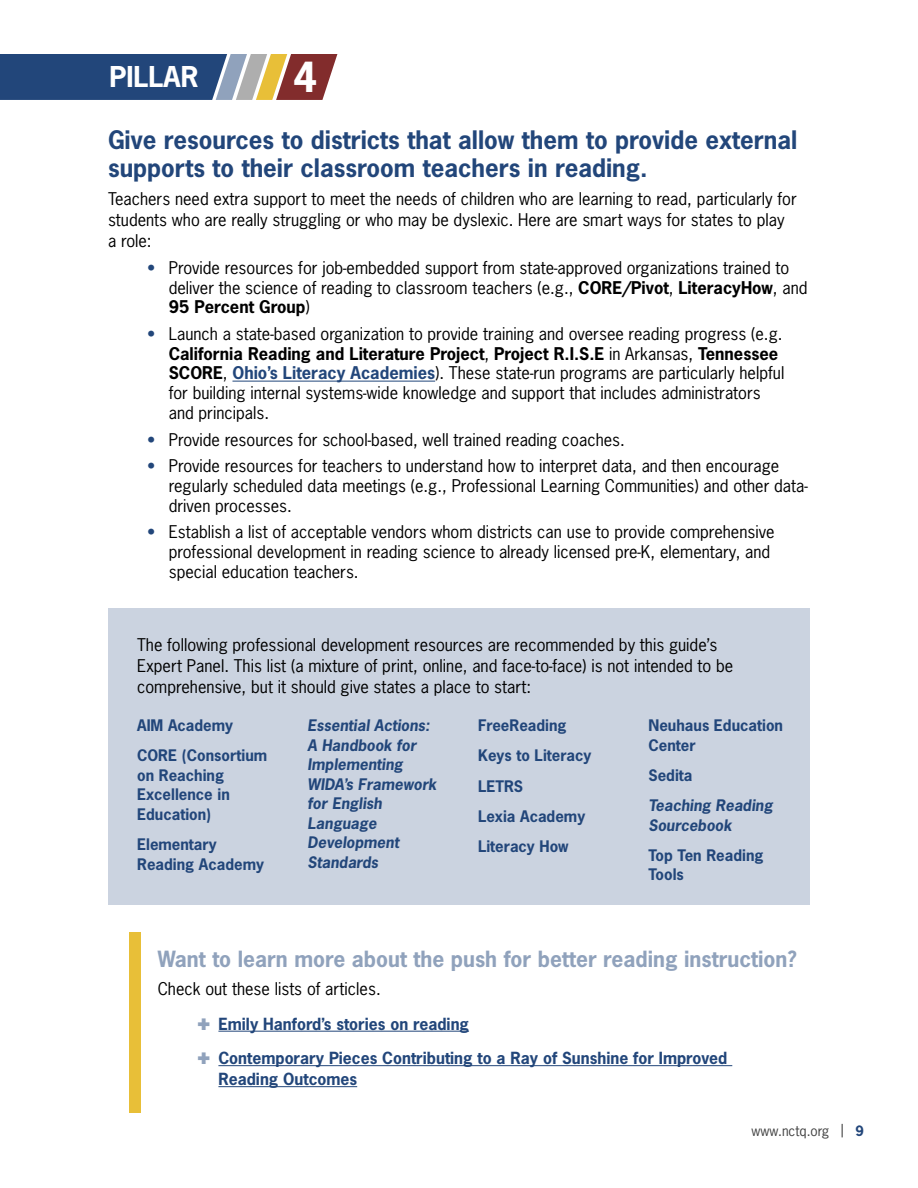
<style>
.page{position:relative;width:918px;height:1188px;background:#fff}
.page>*{position:absolute;margin:0;border:0;box-sizing:border-box;transform-origin:0 0}
.t1{font:700 39px "News Gothic Std";color:#fff}
.t2{font:700 27px "News Gothic Std";color:#fff}
.t3{font:700 24px/28.8px "News Gothic Std";color:#22467a}
.t4{font:700 21px "News Gothic Std";color:#90a2bc}
.t5{font:16.5px/19.8px "News Gothic Std";color:#000}
.t6{font:700 15.75px/34.5px "News Gothic Std";color:#22467a}
.t7{font:700 15px/30.3px "News Gothic Std";color:#22467a}
.t8{font:italic 700 15px/19.5px "News Gothic Std";color:#22467a}
.t9{font:13.5px "News Gothic Std";color:#404040}
.s1{color:#22467a}
.s2{font-weight:700}
.s3{font-weight:700;color:#22467a}
</style>
<div class="page">
<hr style="left:232px;top:381px;width:203px;height:1px;background:#22467a">
<svg style="left:0;top:54px;width:337px;height:46px;background:#535e7a"></svg>
<div style="left:108px;top:608px;width:702px;height:296px;background:#cbd3e0"></div>
<div style="left:130px;top:932px;width:11px;height:180px;background:#e8bf38"></div>
<hr style="left:218px;top:1031px;width:251px;height:1px;background:#22467a">
<hr style="left:218px;top:1065px;width:514px;height:1px;background:#22467a">
<hr style="left:218px;top:1086px;width:139px;height:1px;background:#22467a">
<h2 class="t2" style="left:109px;top:59px;width:91px">PILLAR</h2>
<h1 class="t1" style="left:293px;top:52px;width:26px">4</h1>
<h3 class="t3" style="left:108px;top:125px;width:691px">Give resources to districts that allow them to provide external supports to their classroom teachers in reading.</h3>
<p class="t5" style="left:108px;top:188px;width:690px;line-height:21px">Teachers need extra support to meet the needs of children who are learning to read, particularly for students who are really struggling or who may be dyslexic. Here are smart ways for states to play a role:</p>
<p class="t5" style="left:169px;top:257px;width:640px;text-indent:-22px"><span class="s1">•</span> Provide resources for job-embedded support from state-approved organizations trained to deliver the science of reading to classroom teachers (e.g., <span class="s2">CORE/Pivot</span>, <span class="s2">LiteracyHow</span>, and<br><span class="s2">95 Percent Group</span>)</p>
<p class="t5" style="left:169px;top:324px;width:617px;text-indent:-22px"><span class="s1">•</span> Launch a state-based organization to provide training and oversee reading progress (e.g.<br><span class="s2">California Reading and Literature Project</span>, <span class="s2">Project R.I.S.E</span> in Arkansas, <span class="s2">Tennessee SCORE</span>, <span class="s3">Ohio’s Literacy Academies</span>). These state-run programs are particularly helpful for building internal systems-wide knowledge and support that includes administrators and principals.</p>
<p class="t5" style="left:147px;top:429px;width:479px"><span class="s1">•</span> Provide resources for school-based, well trained reading coaches.</p>
<p class="t5" style="left:169px;top:456px;width:641px;text-indent:-22px"><span class="s1">•</span> Provide resources for teachers to understand how to interpret data, and then encourage regularly scheduled data meetings (e.g., Professional Learning Communities) and other data&shy;driven processes.</p>
<p class="t5" style="left:169px;top:522px;width:607px;text-indent:-22px"><span class="s1">•</span> Establish a list of acceptable vendors whom districts can use to provide comprehensive professional development in reading science to already licensed pre-K, elementary, and special education teachers.</p>
<p class="t5" style="left:137px;top:635px;width:598px;line-height:21px">The following professional development resources are recommended by this guide’s<br>Expert Panel. This list (a mixture of print, online, and face-to-face) is not intended to be comprehensive, but it should give states a place to start:</p>
<p class="t7" style="left:137px;top:710px;width:132px">AIM Academy<br>CORE (Consortium</p>
<p class="t7" style="left:137px;top:765px;width:94px;line-height:19.5px">on Reaching<br>Excellence in<br>Education)</p>
<p class="t7" style="left:137px;top:834px;width:128px;line-height:19.5px">Elementary<br>Reading Academy</p>
<p class="t8" style="left:308px;top:716px;width:131px">Essential Actions:<br>A Handbook for<br>Implementing<br>WIDA’s Framework for English<br>Language<br>Development<br>Standards</p>
<p class="t7" style="left:478px;top:710px;width:115px">FreeReading<br>Keys to Literacy<br>LETRS<br>Lexia Academy<br>Literacy How</p>
<p class="t7" style="left:648px;top:715px;width:136px;line-height:19.5px">Neuhaus Education<br>Center</p>
<p class="t7" style="left:648px;top:760px;width:45px">Sedita</p>
<p class="t8" style="left:648px;top:796px;width:126px">Teaching Reading<br>Sourcebook</p>
<p class="t7" style="left:648px;top:845px;width:117px;line-height:19.5px">Top Ten Reading<br>Tools</p>
<p class="t4" style="left:158px;top:946px;width:641px">Want to learn more about the push for better reading instruction?</p>
<p class="t5" style="left:158px;top:979px;width:225px">Check out these lists of articles.</p>
<p class="t6" style="left:218px;top:1006px;width:510px">Emily Hanford’s stories on reading<br>Contemporary Pieces Contributing to a Ray of Sunshine for Improved</p>
<p class="t6" style="left:218px;top:1062px;width:140px">Reading Outcomes</p>
<p class="t9" style="left:752px;top:1122px;width:114px">www.nctq.org | <span class="s3">9</span></p>
</div>
